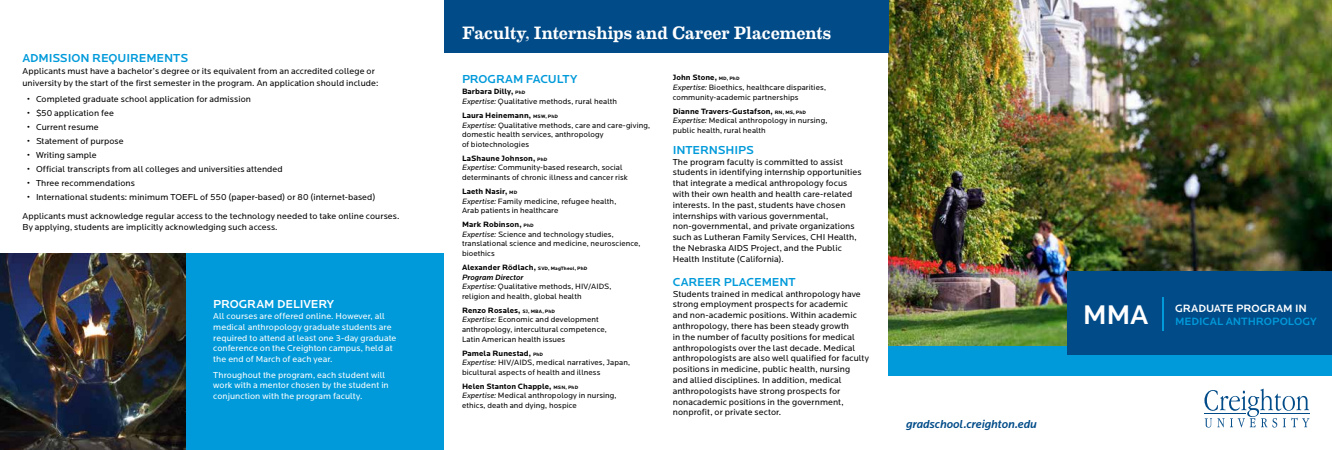
<style>
.page{position:relative;width:1332px;height:450px;background:#fff}
.page>*{position:absolute;margin:0;border:0;box-sizing:border-box;transform-origin:0 0}
.t1{font:500 28px "Locator";color:#fff}
.t2{font:500 18px "Eames Century Modern";color:#fff}
.t3{font:500 12px "Locator";letter-spacing:-.01em;color:#009ada}
.t4{font:italic 500 12px "Locator";letter-spacing:-.005em;color:#004b88}
.t5{font:500 12px "Locator";letter-spacing:-.01em;color:#fff}
.t6{font:500 11px "Locator";letter-spacing:-.005em;color:#009ada}
.t7{font:500 11px "Locator";letter-spacing:-.005em;color:#fff}
.t8{font:9px/10.8px "Locator";letter-spacing:.01em;color:#000}
.t9{font:9px/10.8px "Locator";letter-spacing:.01em;color:#fff}
.t10{font:8px/9.6px "Locator";letter-spacing:.015em;color:#000}
.s1{font-weight:700}
.s2{font-weight:700;font-size:5px}
.s3{font-style:italic}
.s4{font-weight:500;font-style:italic}
</style>
<div class="page">
<div style="left:0;top:253px;width:444px;height:197px;background:#009ada"></div>
<img style="left:888px;top:0;width:444px;height:347px">
<div style="left:888px;top:347px;width:444px;height:29px;background:#009ada"></div>
<div style="left:1068px;top:272px;width:264px;height:83px;background:#004b88"></div>
<div style="left:444px;top:0;width:444px;height:53px;background:#004b88"></div>
<svg style="left:1204px;top:389px;width:105px;height:39px"></svg>
<hr style="left:1260px;top:414px;width:50px;height:1px;background:#004b88">
<hr style="left:1205px;top:414px;width:41px;height:1px;background:#004b88">
<hr style="left:1162px;top:298px;width:1px;height:33px;background:#009ada">
<img style="left:0;top:253px;width:186px;height:197px">
<h3 class="t3" style="left:22px;top:51px;width:167px">ADMISSION REQUIREMENTS</h3>
<p class="t8" style="left:22px;top:65px;width:357px;line-height:12px">Applicants must have a bachelor’s degree or its equivalent from an accredited college or university by the start of the first semester in the program. An application should include:</p>
<p class="t8" style="left:27px;top:93px;width:226px">• Completed graduate school application for admission</p>
<p class="t8" style="left:27px;top:107px;width:88px">• $50 application fee</p>
<p class="t8" style="left:27px;top:121px;width:73px">• Current resume</p>
<p class="t8" style="left:27px;top:135px;width:98px">• Statement of purpose</p>
<p class="t8" style="left:27px;top:149px;width:71px">• Writing sample</p>
<p class="t8" style="left:27px;top:163px;width:257px">• Official transcripts from all colleges and universities attended</p>
<p class="t8" style="left:27px;top:177px;width:109px">• Three recommendations</p>
<p class="t8" style="left:27px;top:191px;width:350px">• International students: minimum TOEFL of 550 (paper-based) or 80 (internet-based)</p>
<p class="t8" style="left:22px;top:211px;width:379px">Applicants must acknowledge regular access to the technology needed to take online courses.<br>By applying, students are implicitly acknowledging such access.</p>
<h3 class="t5" style="left:213px;top:297px;width:122px">PROGRAM DELIVERY</h3>
<p class="t9" style="left:213px;top:311px;width:185px">All courses are offered online. However, all medical anthropology graduate students are required to attend at least one 3-day graduate conference on the Creighton campus, held at the end of March of each year.</p>
<p class="t9" style="left:213px;top:370px;width:177px">Throughout the program, each student will work with a mentor chosen by the student in conjunction with the program faculty.</p>
<h2 class="t2" style="left:462px;top:20px;width:371px">Faculty, Internships and Career Placements</h2>
<h3 class="t3" style="left:462px;top:73px;width:117px">PROGRAM FACULTY</h3>
<p class="t10" style="left:462px;top:87px;width:157px"><span class="s1">Barbara Dilly,</span> <span class="s2">PhD<br></span><span class="s3">Expertise:</span> Qualitative methods, rural health</p>
<p class="t10" style="left:462px;top:111px;width:190px"><span class="s1">Laura Heinemann,</span> <span class="s2">MSW, PhD<br></span><span class="s3">Expertise:</span> Qualitative methods, care and care-giving, domestic health services, anthropology<br>of biotechnologies</p>
<p class="t10" style="left:462px;top:154px;width:168px"><span class="s1">LaShaune Johnson,</span> <span class="s2">PhD<br></span><span class="s3">Expertise:</span> Community-based research, social determinants of chronic illness and cancer risk</p>
<p class="t10" style="left:462px;top:187px;width:156px"><span class="s1">Laeth Nasir,</span> <span class="s2">MD<br></span><span class="s3">Expertise:</span> Family medicine, refugee health,<br>Arab patients in healthcare</p>
<p class="t10" style="left:462px;top:220px;width:180px"><span class="s1">Mark Robinson,</span> <span class="s2">PhD<br></span><span class="s3">Expertise:</span> Science and technology studies, translational science and medicine, neuroscience, bioethics</p>
<p class="t10" style="left:462px;top:263px;width:151px"><span class="s1">Alexander Rödlach,</span> <span class="s2">SVD, MagTheol, PhD </span><span class="s4">Program Director<br></span><span class="s3">Expertise:</span> Qualitative methods, HIV/AIDS, religion and health, global health</p>
<p class="t10" style="left:462px;top:306px;width:146px"><span class="s1">Renzo Rosales,</span> <span class="s2">SJ, MBA, PhD<br></span><span class="s3">Expertise:</span> Economic and development anthropology, intercultural competence, Latin American health issues</p>
<p class="t10" style="left:462px;top:348px;width:170px"><span class="s1">Pamela Runestad,</span> <span class="s2">PhD<br></span><span class="s3">Expertise:</span> HIV/AIDS, medical narratives, Japan, bicultural aspects of health and illness</p>
<p class="t10" style="left:462px;top:382px;width:156px"><span class="s1">Helen Stanton Chapple,</span> <span class="s2">MSN, PhD<br></span><span class="s3">Expertise:</span> Medical anthropology in nursing, ethics, death and dying, hospice</p>
<p class="t10" style="left:673px;top:73px;width:155px"><span class="s1">John Stone,</span> <span class="s2">MD, PhD<br></span><span class="s3">Expertise:</span> Bioethics, healthcare disparities, community-academic partnerships</p>
<p class="t10" style="left:673px;top:106px;width:156px"><span class="s1">Dianne Travers-Gustafson,</span> <span class="s2">RN, MS, PhD<br></span><span class="s3">Expertise:</span> Medical anthropology in nursing, public health, rural health</p>
<h3 class="t3" style="left:673px;top:143px;width:83px">INTERNSHIPS</h3>
<p class="t8" style="left:673px;top:156px;width:190px">The program faculty is committed to assist students in identifying internship opportunities that integrate a medical anthropology focus with their own health and health care-related interests. In the past, students have chosen internships with various governmental, non-governmental, and private organizations such as Lutheran Family Services, CHI Health, the Nebraska AIDS Project, and the Public Health Institute (California).</p>
<h3 class="t3" style="left:673px;top:275px;width:124px">CAREER PLACEMENT</h3>
<p class="t8" style="left:673px;top:288px;width:198px">Students trained in medical anthropology have strong employment prospects for academic<br>and non-academic positions. Within academic anthropology, there has been steady growth<br>in the number of faculty positions for medical anthropologists over the last decade. Medical anthropologists are also well qualified for faculty positions in medicine, public health, nursing<br>and allied disciplines. In addition, medical anthropologists have strong prospects for nonacademic positions in the government, nonprofit, or private sector.</p>
<h3 class="t4" style="left:906px;top:417px;width:133px">gradschool.creighton.edu</h3>
<h1 class="t1" style="left:1083px;top:299px;width:67px">MMA</h1>
<p class="t7" style="left:1175px;top:302px;width:134px">GRADUATE PROGRAM IN</p>
<p class="t6" style="left:1175px;top:315px;width:143px">MEDICAL ANTHROPOLOGY</p>
</div>
